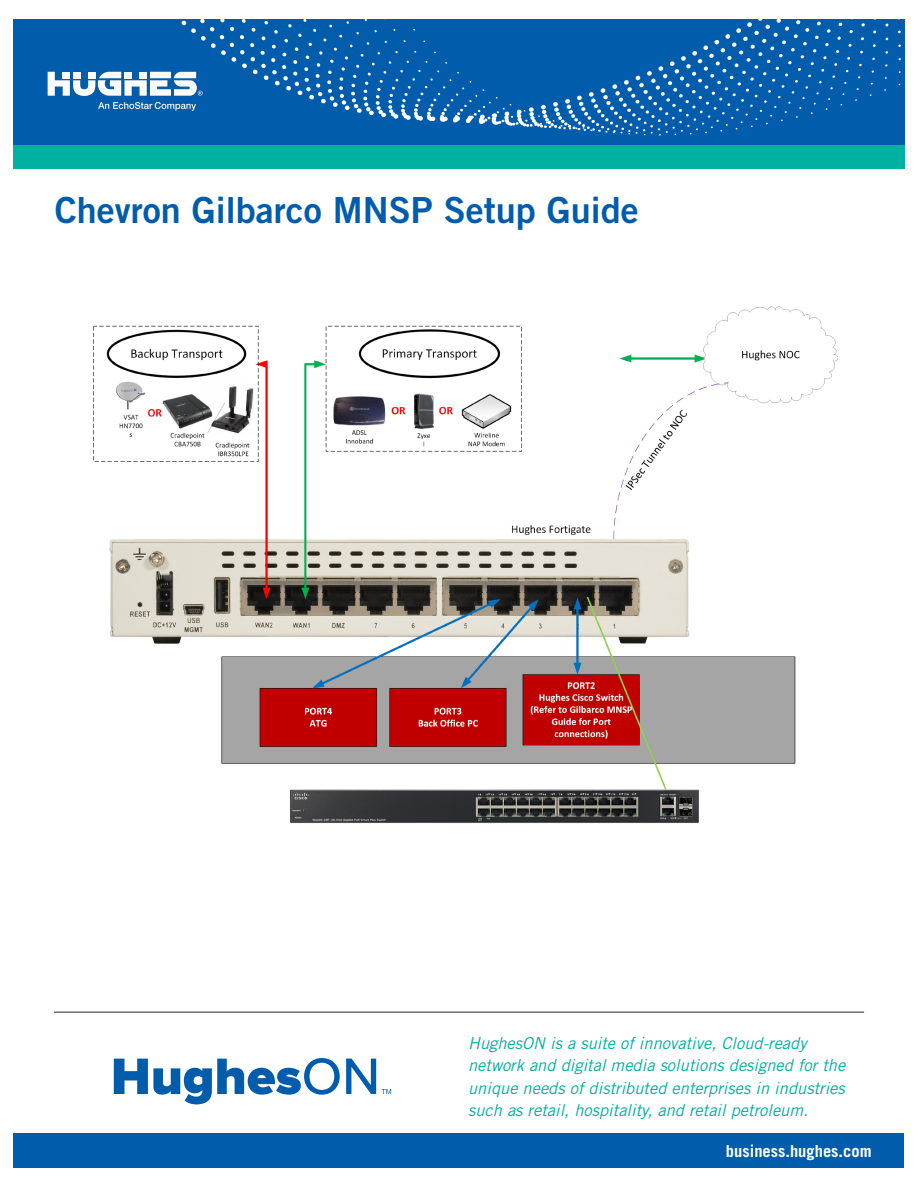
<style>
.page{position:relative;width:918px;height:1188px;background:#fff}
.page>*{position:absolute;margin:0;border:0;box-sizing:border-box;transform-origin:0 0}
.t1{font:36px "Trade Gothic Bold Two";color:#015dac}
.t2{font:italic 16.5px/22.5px "Trade Gothic";color:#00b0a0}
.t3{font:700 16.5px "Trade Gothic";color:#fff}
</style>
<div class="page">
<div style="left:13px;top:1133px;width:891px;height:35px;background:#015dac"></div>
<div style="left:13px;top:144px;width:892px;height:25px;background:#00b0a0"></div>
<div style="left:13px;top:19px;width:892px;height:126px;background:#015dac"></div>
<svg style="left:48px;top:72px;width:123px;height:24px"></svg>
<svg style="left:98px;top:102px;width:73px;height:7px"></svg>
<svg style="left:171px;top:20px;width:18px;height:91px"></svg>
<svg style="left:345px;top:19px;width:23px;height:94px"></svg>
<svg style="left:368px;top:19px;width:533px;height:117px"></svg>
<hr style="left:54px;top:1012px;width:810px;height:1px;background:#231f20">
<svg style="left:114px;top:1058px;width:226px;height:46px"></svg>
<svg style="left:346px;top:1059px;width:30px;height:35px"></svg>
<svg style="left:382px;top:1089px;width:9px;height:5px"></svg>
<img style="left:93px;top:306px;width:744px;height:518px">
<p class="t1" style="left:55px;top:188px;width:585px">Chevron Gilbarco MNSP Setup Guide</p>
<p class="t2" style="left:468px;top:1031px;width:379px">HughesON is a suite of innovative, Cloud-ready network and digital media solutions designed for the unique needs of distributed enterprises in industries such as retail, hospitality, and retail petroleum.</p>
<p class="t3" style="left:726px;top:1141px;width:147px">business.hughes.com</p>
</div>
